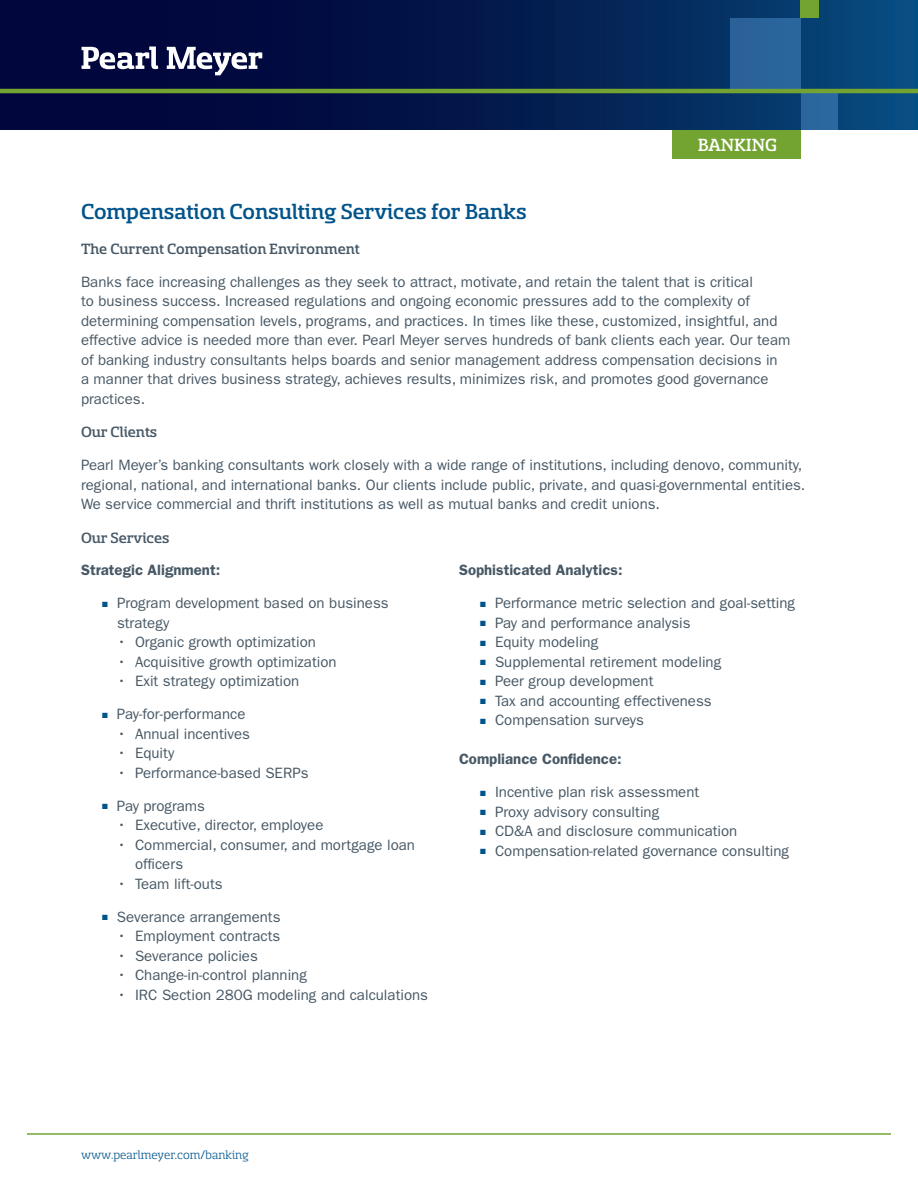
<style>
.page{position:relative;width:918px;height:1188px;background:#fff}
.page>*{position:absolute;margin:0;border:0;box-sizing:border-box;transform-origin:0 0}
.t1{font:500 24px "Sancoale Slab Norm";color:#00548b}
.t2{font:500 19.5px "Sancoale Slab Norm";color:#fff}
.t3{font:500 16.5px "Sancoale Slab Norm";color:#475865}
.t4{font:15px/19.5px "ITC Franklin Gothic Std";color:#475865}
.t5{font:600 15px "ITC Franklin Gothic Std";color:#475865}
.t6{font:13.5px "Sancoale Slab Norm";color:#00548b}
.s1{color:#00548b}
</style>
<div class="page">
<div style="left:673px;top:129px;width:128px;height:30px;background:#73a432"></div>
<svg style="left:0;top:0;width:918px;height:129px;background:#041d50"></svg>
<svg style="left:82px;top:47px;width:76px;height:22px"></svg>
<svg style="left:167px;top:47px;width:95px;height:28px"></svg>
<hr style="left:0;top:89px;width:918px;height:4px;background:#73a432">
<div style="left:801px;top:93px;width:36px;height:36px;background:#2a679f"></div>
<div style="left:801px;top:0;width:18px;height:18px;background:#73a432"></div>
<div style="left:730px;top:18px;width:71px;height:71px;background:#2a639a"></div>
<hr style="left:27px;top:1133px;width:864px;height:2px;background:#73a432">
<h2 class="t2" style="left:698px;top:135px;width:81px">BANKING</h2>
<h1 class="t1" style="left:81px;top:200px;width:447px">Compensation Consulting Services for Banks</h1>
<p class="t3" style="left:81px;top:241px;width:280px">The Current Compensation Environment</p>
<p class="t4" style="left:81px;top:272px;width:711px">Banks face increasing challenges as they seek to attract, motivate, and retain the talent that is critical<br>to business success. Increased regulations and ongoing economic pressures add to the complexity of determining compensation levels, programs, and practices. In times like these, customized, insightful, and effective advice is needed more than ever. Pearl Meyer serves hundreds of bank clients each year. Our team of banking industry consultants helps boards and senior management address compensation decisions in<br>a manner that drives business strategy, achieves results, minimizes risk, and promotes good governance practices.</p>
<p class="t3" style="left:81px;top:424px;width:78px">Our Clients</p>
<p class="t4" style="left:81px;top:455px;width:726px">Pearl Meyer’s banking consultants work closely with a wide range of institutions, including denovo, community, regional, national, and international banks. Our clients include public, private, and quasi-governmental entities.<br>We service commercial and thrift institutions as well as mutual banks and credit unions.</p>
<p class="t3" style="left:81px;top:529px;width:90px">Our Services</p>
<p class="t5" style="left:81px;top:561px;width:141px">Strategic Alignment:</p>
<p class="t4" style="left:117px;top:594px;width:273px;text-indent:-15px"><span class="s1">■</span> Program development based on business strategy</p>
<p class="t4" style="left:117px;top:633px;width:200px">• Organic growth optimization</p>
<p class="t4" style="left:117px;top:652px;width:221px">• Acquisitive growth optimization</p>
<p class="t4" style="left:117px;top:672px;width:184px">• Exit strategy optimization</p>
<p class="t4" style="left:102px;top:705px;width:145px"><span class="s1">■</span> Pay-for-performance</p>
<p class="t4" style="left:117px;top:724px;width:134px">• Annual incentives</p>
<p class="t4" style="left:117px;top:744px;width:59px">• Equity</p>
<p class="t4" style="left:117px;top:763px;width:193px">• Performance-based SERPs</p>
<p class="t4" style="left:102px;top:796px;width:105px"><span class="s1">■</span> Pay programs</p>
<p class="t4" style="left:117px;top:816px;width:208px">• Executive, director, employee</p>
<p class="t4" style="left:135px;top:835px;width:282px;text-indent:-18px">• Commercial, consumer, and mortgage loan officers</p>
<p class="t4" style="left:117px;top:874px;width:107px">• Team lift-outs</p>
<p class="t4" style="left:102px;top:907px;width:180px"><span class="s1">■</span> Severance arrangements</p>
<p class="t4" style="left:117px;top:927px;width:165px">• Employment contracts</p>
<p class="t4" style="left:117px;top:946px;width:142px">• Severance policies</p>
<p class="t4" style="left:117px;top:966px;width:191px">• Change-in-control planning</p>
<p class="t4" style="left:117px;top:985px;width:313px">• IRC Section 280G modeling and calculations</p>
<p class="t5" style="left:459px;top:561px;width:165px">Sophisticated Analytics:</p>
<p class="t4" style="left:480px;top:594px;width:317px"><span class="s1">■</span> Performance metric selection and goal-setting</p>
<p class="t4" style="left:480px;top:613px;width:212px"><span class="s1">■</span> Pay and performance analysis</p>
<p class="t4" style="left:480px;top:633px;width:120px"><span class="s1">■</span> Equity modeling</p>
<p class="t4" style="left:480px;top:652px;width:243px"><span class="s1">■</span> Supplemental retirement modeling</p>
<p class="t4" style="left:480px;top:672px;width:175px"><span class="s1">■</span> Peer group development</p>
<p class="t4" style="left:480px;top:691px;width:233px"><span class="s1">■</span> Tax and accounting effectiveness</p>
<p class="t4" style="left:480px;top:711px;width:165px"><span class="s1">■</span> Compensation surveys</p>
<p class="t5" style="left:459px;top:750px;width:164px">Compliance Confidence:</p>
<p class="t4" style="left:480px;top:783px;width:221px"><span class="s1">■</span> Incentive plan risk assessment</p>
<p class="t4" style="left:480px;top:802px;width:181px"><span class="s1">■</span> Proxy advisory consulting</p>
<p class="t4" style="left:480px;top:822px;width:259px"><span class="s1">■</span> CD&amp;A and disclosure communication</p>
<p class="t4" style="left:480px;top:841px;width:311px"><span class="s1">■</span> Compensation-related governance consulting</p>
<p class="t6" style="left:81px;top:1149px;width:169px">www.pearlmeyer.com/banking</p>
</div>
